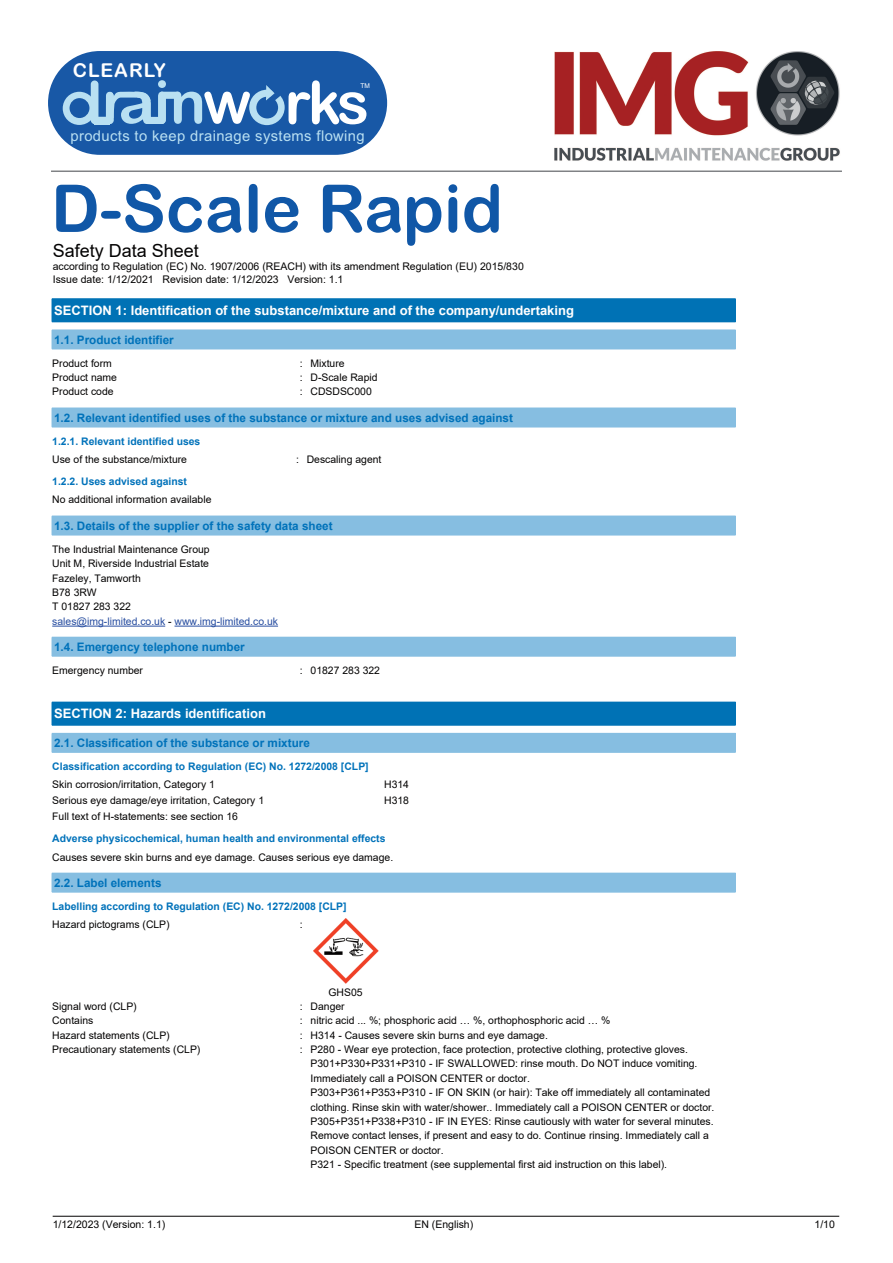
<style>
.page{position:relative;width:893px;height:1263px;background:#fff}
.page>*{position:absolute;margin:0;border:0;box-sizing:border-box;transform-origin:0 0}
.t1{font:66px "Arial Rounded MT Bold";color:#1057a7}
.t2{font:59.4px "Arial Rounded MT Bold";letter-spacing:-.05em;color:#fff}
.t3{font:19.2px "Arial Rounded MT Bold";letter-spacing:.05em;color:#fff}
.t4{font:18px "Arial";color:#030202}
.t5{font:14.85px "Arial";letter-spacing:.025em;color:#b9e0f2}
.t6{font:700 13.05px "Arial";color:#fff}
.t7{font:700 11.7px "Arial";color:#0072ba}
.t8{font:10.5px/12px "Arial";color:#030202}
.t9{font:10.35px/14.4px "Arial";color:#030202}
.t10{font:700 10.35px "Arial";color:#0072ba}
.t11{font:6.6px "Arial";color:#fff}
.s1{color:#b9e0f2}
.s2{color:#274da0}
</style>
<div class="page">
<hr style="left:51px;top:170px;width:791px;height:2px;background:#808285">
<img style="left:554px;top:52px;width:286px;height:109px">
<div style="left:48px;top:51px;width:339px;height:104px;background:#1858a6;border-radius:52px"></div>
<div style="left:249px;top:90px;width:36px;height:35px;background:#b9e0f2;border-radius:50%"></div>
<div style="left:256px;top:97px;width:22px;height:21px;background:#1858a6;border-radius:50%"></div>
<svg style="left:262px;top:85px;width:18px;height:23px"></svg>
<div style="left:63px;top:92px;width:33px;height:33px;background:#b9e0f2;border-radius:50%"></div>
<div style="left:70px;top:98px;width:19px;height:20px;background:#1858a6;border-radius:50%"></div>
<div style="left:91px;top:80px;width:7px;height:44px;background:#b9e0f2;border-radius:4px"></div>
<svg style="left:90px;top:86px;width:91px;height:38px"></svg>
<div style="left:52px;top:299px;width:683px;height:23px;background:#0072b5"></div>
<svg style="left:735px;top:299px;width:1px;height:23px"></svg>
<hr style="left:52px;top:298px;width:684px;height:1px;background:#0072b5">
<hr style="left:52px;top:322px;width:684px;height:1px;background:#0072b5">
<div style="left:52px;top:330px;width:683px;height:19px;background:#86bee1"></div>
<svg style="left:735px;top:331px;width:1px;height:18px"></svg>
<hr style="left:52px;top:330px;width:684px;height:1px;background:#86bee1">
<hr style="left:52px;top:349px;width:684px;height:1px;background:#86bee1">
<div style="left:52px;top:408px;width:683px;height:19px;background:#86bee1"></div>
<svg style="left:735px;top:409px;width:1px;height:18px"></svg>
<hr style="left:52px;top:408px;width:684px;height:1px;background:#86bee1">
<hr style="left:52px;top:427px;width:684px;height:1px;background:#86bee1">
<div style="left:52px;top:516px;width:683px;height:19px;background:#86bee1"></div>
<svg style="left:735px;top:517px;width:1px;height:18px"></svg>
<hr style="left:52px;top:516px;width:684px;height:1px;background:#86bee1">
<hr style="left:52px;top:535px;width:684px;height:1px;background:#86bee1">
<div style="left:52px;top:637px;width:683px;height:19px;background:#86bee1"></div>
<svg style="left:735px;top:638px;width:1px;height:18px"></svg>
<hr style="left:52px;top:637px;width:684px;height:1px;background:#86bee1">
<hr style="left:52px;top:656px;width:684px;height:1px;background:#86bee1">
<div style="left:52px;top:702px;width:683px;height:23px;background:#0072b5"></div>
<svg style="left:735px;top:703px;width:1px;height:22px"></svg>
<hr style="left:52px;top:702px;width:684px;height:1px;background:#0072b5">
<hr style="left:52px;top:725px;width:684px;height:1px;background:#0072b5">
<div style="left:52px;top:733px;width:683px;height:19px;background:#86bee1"></div>
<svg style="left:735px;top:734px;width:1px;height:18px"></svg>
<hr style="left:52px;top:733px;width:684px;height:1px;background:#86bee1">
<hr style="left:52px;top:752px;width:684px;height:1px;background:#86bee1">
<div style="left:52px;top:873px;width:683px;height:19px;background:#86bee1"></div>
<svg style="left:735px;top:874px;width:1px;height:18px"></svg>
<hr style="left:52px;top:873px;width:684px;height:1px;background:#86bee1">
<hr style="left:52px;top:892px;width:684px;height:1px;background:#86bee1">
<hr style="left:52px;top:626px;width:113px;height:1px;background:#274da0">
<hr style="left:174px;top:626px;width:104px;height:1px;background:#274da0">
<img style="left:313px;top:918px;width:65px;height:65px">
<hr style="left:53px;top:1216px;width:786px;height:1px;background:#030202">
<h3 class="t3" style="left:73px;top:59px;width:94px">CLEARLY</h3>
<h2 class="t2" style="left:119px;top:68px;width:252px"><span class="s1">ain</span>w rks</h2>
<h3 class="t5" style="left:70px;top:127px;width:296px">products to keep drainage systems flowing</h3>
<p class="t11" style="left:360px;top:82px;width:11px">TM</p>
<h1 class="t1" style="left:51px;top:171px;width:453px">D-Scale Rapid</h1>
<h3 class="t4" style="left:53px;top:240px;width:148px">Safety Data Sheet</h3>
<p class="t8" style="left:53px;top:261px;width:473px">according to Regulation (EC) No. 1907/2006 (REACH) with its amendment Regulation (EU) 2015/830<br>Issue date: 1/12/2021 Revision date: 1/12/2023 Version: 1.1</p>
<p class="t6" style="left:54px;top:303px;width:521px">SECTION 1: Identification of the substance/mixture and of the company/undertaking</p>
<p class="t7" style="left:54px;top:333px;width:121px">1.1. Product identifier</p>
<p class="t9" style="left:52px;top:356px;width:61px">Product form</p>
<p class="t9" style="left:300px;top:356px;width:46px">: Mixture</p>
<p class="t9" style="left:52px;top:370px;width:66px">Product name</p>
<p class="t9" style="left:300px;top:370px;width:79px">: D-Scale Rapid</p>
<p class="t9" style="left:52px;top:385px;width:63px">Product code</p>
<p class="t9" style="left:300px;top:385px;width:74px">: CDSDSC000</p>
<p class="t7" style="left:54px;top:411px;width:460px">1.2. Relevant identified uses of the substance or mixture and uses advised against</p>
<p class="t10" style="left:52px;top:435px;width:150px">1.2.1. Relevant identified uses</p>
<p class="t9" style="left:52px;top:452px;width:136px">Use of the substance/mixture</p>
<p class="t9" style="left:296px;top:452px;width:87px">: Descaling agent</p>
<p class="t10" style="left:52px;top:476px;width:136px">1.2.2. Uses advised against</p>
<p class="t9" style="left:52px;top:493px;width:161px">No additional information available</p>
<p class="t7" style="left:54px;top:519px;width:280px">1.3. Details of the supplier of the safety data sheet</p>
<p class="t9" style="left:52px;top:542px;width:227px">The Industrial Maintenance Group<br>Unit M, Riverside Industrial Estate<br>Fazeley, Tamworth<br>B78 3RW<br>T 01827 283 322<br><span class="s2">sales@img-limited.co.uk</span> - <span class="s2">www.img-limited.co.uk</span></p>
<p class="t7" style="left:54px;top:640px;width:192px">1.4. Emergency telephone number</p>
<p class="t9" style="left:52px;top:663px;width:92px">Emergency number</p>
<p class="t9" style="left:300px;top:663px;width:82px">: 01827 283 322</p>
<p class="t6" style="left:54px;top:707px;width:213px">SECTION 2: Hazards identification</p>
<p class="t7" style="left:54px;top:736px;width:257px">2.1. Classification of the substance or mixture</p>
<p class="t10" style="left:52px;top:761px;width:318px">Classification according to Regulation (EC) No. 1272/2008 [CLP]</p>
<p class="t9" style="left:52px;top:777px;width:164px">Skin corrosion/irritation, Category 1</p>
<p class="t9" style="left:384px;top:777px;width:26px">H314</p>
<p class="t9" style="left:52px;top:793px;width:213px">Serious eye damage/eye irritation, Category 1</p>
<p class="t9" style="left:384px;top:793px;width:26px">H318</p>
<p class="t9" style="left:52px;top:809px;width:187px">Full text of H-statements: see section 16</p>
<p class="t10" style="left:52px;top:833px;width:335px">Adverse physicochemical, human health and environmental effects</p>
<p class="t9" style="left:52px;top:850px;width:342px">Causes severe skin burns and eye damage. Causes serious eye damage.</p>
<p class="t7" style="left:54px;top:876px;width:109px">2.2. Label elements</p>
<p class="t10" style="left:52px;top:900px;width:296px">Labelling according to Regulation (EC) No. 1272/2008 [CLP]</p>
<p class="t9" style="left:52px;top:917px;width:119px">Hazard pictograms (CLP)</p>
<p class="t9" style="left:300px;top:917px;width:4px">:</p>
<p class="t9" style="left:329px;top:985px;width:36px">GHS05</p>
<p class="t9" style="left:52px;top:999px;width:86px">Signal word (CLP)</p>
<p class="t9" style="left:300px;top:999px;width:46px">: Danger</p>
<p class="t9" style="left:52px;top:1013px;width:43px">Contains</p>
<p class="t9" style="left:300px;top:1013px;width:312px">: nitric acid ... %; phosphoric acid … %, orthophosphoric acid … %</p>
<p class="t9" style="left:52px;top:1028px;width:119px">Hazard statements (CLP)</p>
<p class="t9" style="left:300px;top:1028px;width:250px">: H314 - Causes severe skin burns and eye damage.</p>
<p class="t9" style="left:52px;top:1042px;width:150px">Precautionary statements (CLP)</p>
<p class="t9" style="left:311px;top:1042px;width:405px;text-indent:-11px">: P280 - Wear eye protection, face protection, protective clothing, protective gloves.<br>P301+P330+P331+P310 - IF SWALLOWED: rinse mouth. Do NOT induce vomiting.<br>Immediately call a POISON CENTER or doctor.<br>P303+P361+P353+P310 - IF ON SKIN (or hair): Take off immediately all contaminated clothing. Rinse skin with water/shower.. Immediately call a POISON CENTER or doctor.<br>P305+P351+P338+P310 - IF IN EYES: Rinse cautiously with water for several minutes.<br>Remove contact lenses, if present and easy to do. Continue rinsing. Immediately call a POISON CENTER or doctor.<br>P321 - Specific treatment (see supplemental first aid instruction on this label).</p>
<p class="t8" style="left:53px;top:1218px;width:114px">1/12/2023 (Version: 1.1)</p>
<p class="t8" style="left:414px;top:1218px;width:60px">EN (English)</p>
<p class="t8" style="left:814px;top:1218px;width:22px">1/10</p>
</div>
